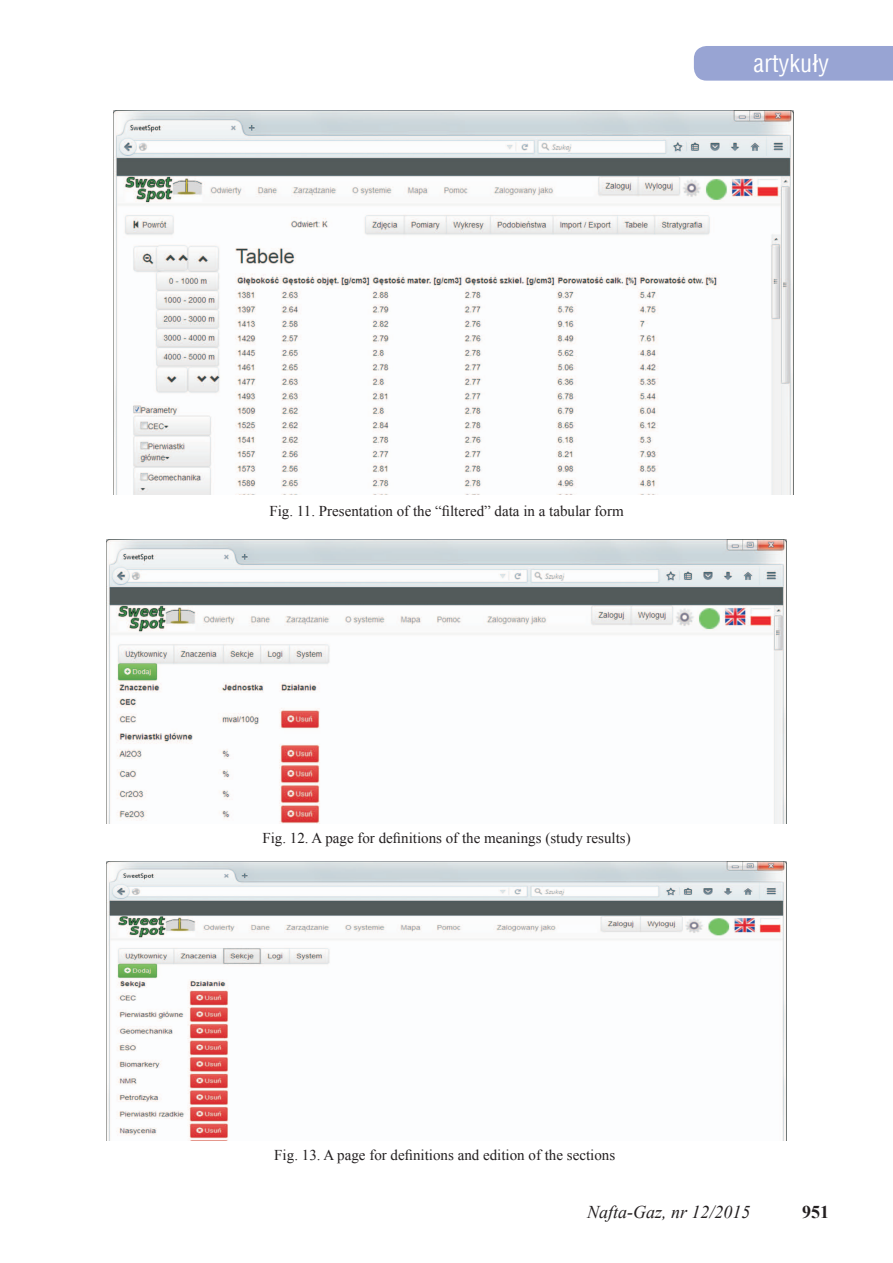
<style>
.page{position:relative;width:893px;height:1263px;background:#fff}
.page>*{position:absolute;margin:0;border:0;box-sizing:border-box;transform-origin:0 0}
.t1{font:24px "Switzerland Condensed";color:#fff}
.t2{font:italic 18px "Times New Roman";color:#231f20}
.t3{font:700 18px "Times New Roman";color:#231f20}
.t4{font:15px "Times New Roman";color:#231f20}
</style>
<div class="page">
<div style="left:694px;top:46px;width:199px;height:35px;background:#98a4d3"></div>
<img style="left:113px;top:111px;width:681px;height:383px">
<img style="left:106px;top:540px;width:681px;height:284px">
<img style="left:106px;top:861px;width:681px;height:279px">
<h1 class="t1" style="left:754px;top:48px;width:77px">artykuły</h1>
<p class="t4" style="left:269px;top:500px;width:356px">Fig. 11. Presentation of the “filtered” data in a tabular form</p>
<p class="t4" style="left:262px;top:827px;width:370px">Fig. 12. A page for definitions of the meanings (study results)</p>
<p class="t4" style="left:274px;top:1145px;width:342px">Fig. 13. A page for definitions and edition of the sections</p>
<p class="t2" style="left:587px;top:1200px;width:165px">Nafta-Gaz, nr 12/2015</p>
<p class="t3" style="left:802px;top:1199px;width:28px">951</p>
</div>
